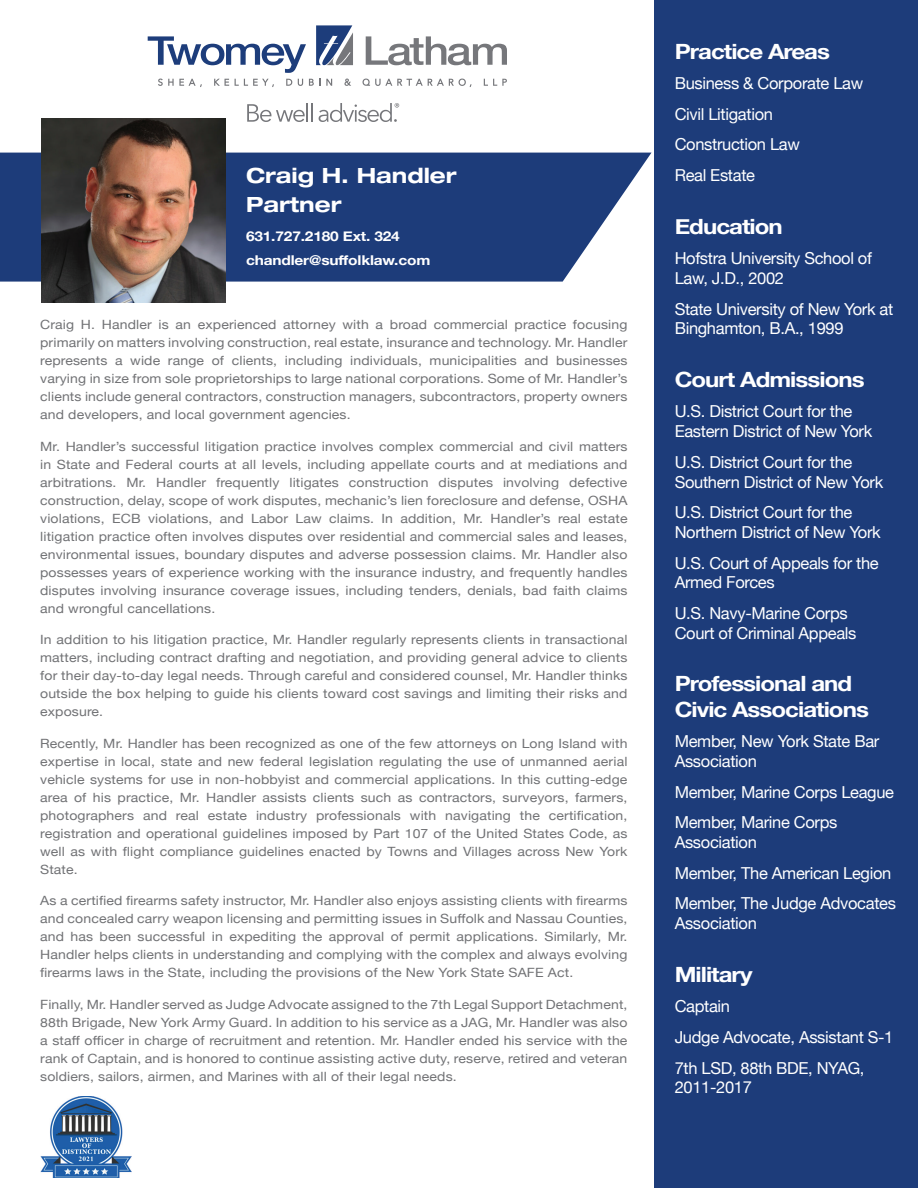
<style>
.page{position:relative;width:918px;height:1188px;background:#fff}
.page>*{position:absolute;margin:0;border:0;box-sizing:border-box;transform-origin:0 0}
.t1{font:700 21px/25.5px "Helvetica Neue";letter-spacing:-.04em;color:#fff;scale:1.15 1}
.t2{font:700 expanded 21px/28.5px "Helvetica Neue LT Std";color:#fff}
.t3{font:16.5px/30.6px "Helvetica Neue";letter-spacing:-.02em;color:#fff}
.t4{font:700 13.5px/24px "Helvetica Neue";letter-spacing:-.01em;color:#fff;scale:1.15 1}
.t5{font:12.75px/18px "Helvetica Neue";letter-spacing:.01em;color:#717275;text-align:justify;scale:1.1 1}
</style>
<div class="page">
<div style="left:654px;top:0;width:264px;height:1188px;background:#1d3c7a"></div>
<svg style="left:158px;top:79px;width:44px;height:8px"></svg>
<svg style="left:214px;top:79px;width:15px;height:7px"></svg>
<svg style="left:235px;top:79px;width:39px;height:8px"></svg>
<svg style="left:286px;top:79px;width:6px;height:7px"></svg>
<svg style="left:298px;top:79px;width:5px;height:7px"></svg>
<svg style="left:309px;top:79px;width:23px;height:7px"></svg>
<svg style="left:344px;top:79px;width:7px;height:7px"></svg>
<svg style="left:363px;top:78px;width:109px;height:9px"></svg>
<svg style="left:484px;top:79px;width:23px;height:7px"></svg>
<svg style="left:148px;top:36px;width:158px;height:37px"></svg>
<svg style="left:366px;top:36px;width:141px;height:29px"></svg>
<svg style="left:316px;top:25px;width:37px;height:40px"></svg>
<svg style="left:247px;top:103px;width:66px;height:19px"></svg>
<svg style="left:319px;top:103px;width:80px;height:19px"></svg>
<svg style="left:0;top:153px;width:651px;height:129px;background:#324e86"></svg>
<img style="left:41px;top:118px;width:185px;height:184px">
<img style="left:40px;top:1096px;width:91px;height:82px">
<h1 class="t2" style="left:246px;top:161px;width:212px">Craig H. Handler<br>Partner</h1>
<p class="t4" style="left:246px;top:224px;width:162px">631.727.2180 Ext. 324 chandler@suffolklaw.com</p>
<p class="t5" style="left:40px;top:316px;width:535px">Craig H. Handler is an experienced attorney with a broad commercial practice focusing primarily on matters involving construction, real estate, insurance and technology. Mr. Handler represents a wide range of clients, including individuals, municipalities and businesses varying in size from sole proprietorships to large national corporations. Some of Mr. Handler’s clients include general contractors, construction managers, subcontractors, property owners and developers, and local government agencies.</p>
<p class="t5" style="left:40px;top:438px;width:535px">Mr. Handler’s successful litigation practice involves complex commercial and civil matters in State and Federal courts at all levels, including appellate courts and at mediations and arbitrations. Mr. Handler frequently litigates construction disputes involving defective construction, delay, scope of work disputes, mechanic’s lien foreclosure and defense, OSHA violations, ECB violations, and Labor Law claims. In addition, Mr. Handler’s real estate litigation practice often involves disputes over residential and commercial sales and leases, environmental issues, boundary disputes and adverse possession claims. Mr. Handler also possesses years of experience working with the insurance industry, and frequently handles disputes involving insurance coverage issues, including tenders, denials, bad faith claims and wrongful cancellations.</p>
<p class="t5" style="left:40px;top:631px;width:535px">In addition to his litigation practice, Mr. Handler regularly represents clients in transactional matters, including contract drafting and negotiation, and providing general advice to clients for their day-to-day legal needs. Through careful and considered counsel, Mr. Handler thinks outside the box helping to guide his clients toward cost savings and limiting their risks and exposure.</p>
<p class="t5" style="left:40px;top:735px;width:535px">Recently, Mr. Handler has been recognized as one of the few attorneys on Long Island with expertise in local, state and new federal legislation regulating the use of unmanned aerial vehicle systems for use in non-hobbyist and commercial applications. In this cutting-edge area of his practice, Mr. Handler assists clients such as contractors, surveyors, farmers, photographers and real estate industry professionals with navigating the certification, registration and operational guidelines imposed by Part 107 of the United States Code, as well as with flight compliance guidelines enacted by Towns and Villages across New York State.</p>
<p class="t5" style="left:40px;top:892px;width:535px">As a certified firearms safety instructor, Mr. Handler also enjoys assisting clients with firearms and concealed carry weapon licensing and permitting issues in Suffolk and Nassau Counties, and has been successful in expediting the approval of permit applications. Similarly, Mr.<br>Handler helps clients in understanding and complying with the complex and always evolving firearms laws in the State, including the provisions of the New York State SAFE Act.</p>
<p class="t5" style="left:40px;top:996px;width:535px">Finally, Mr. Handler served as Judge Advocate assigned to the 7th Legal Support Detachment, 88th Brigade, New York Army Guard. In addition to his service as a JAG, Mr. Handler was also a staff officer in charge of recruitment and retention. Mr. Handler ended his service with the rank of Captain, and is honored to continue assisting active duty, reserve, retired and veteran soldiers, sailors, airmen, and Marines with all of their legal needs.</p>
<h1 class="t1" style="left:675px;top:39px;width:137px">Practice Areas</h1>
<p class="t3" style="left:675px;top:69px;width:190px">Business &amp; Corporate Law<br>Civil Litigation<br>Construction Law<br>Real Estate</p>
<h1 class="t1" style="left:675px;top:214px;width:95px">Education</h1>
<p class="t3" style="left:675px;top:249px;width:199px;line-height:19.8px">Hofstra University School of<br>Law, J.D., 2002</p>
<p class="t3" style="left:675px;top:300px;width:220px;line-height:19.8px">State University of New York at<br>Binghamton, B.A., 1999</p>
<h1 class="t1" style="left:675px;top:367px;width:167px">Court Admissions</h1>
<p class="t3" style="left:675px;top:403px;width:199px;line-height:19.8px">U.S. District Court for the<br>Eastern District of New York</p>
<p class="t3" style="left:675px;top:453px;width:210px;line-height:19.8px">U.S. District Court for the<br>Southern District of New York</p>
<p class="t3" style="left:675px;top:503px;width:208px;line-height:19.8px">U.S. District Court for the<br>Northern District of New York</p>
<p class="t3" style="left:675px;top:554px;width:206px;line-height:19.8px">U.S. Court of Appeals for the<br>Armed Forces</p>
<p class="t3" style="left:675px;top:604px;width:183px;line-height:19.8px">U.S. Navy-Marine Corps<br>Court of Criminal Appeals</p>
<h1 class="t1" style="left:675px;top:672px;width:170px">Professional and<br>Civic Associations</h1>
<p class="t3" style="left:675px;top:733px;width:206px;line-height:19.8px">Member, New York State Bar<br>Association</p>
<p class="t3" style="left:675px;top:778px;width:221px">Member, Marine Corps League<br>Member, Marine Corps</p>
<p class="t3" style="left:675px;top:828px;width:223px">Association<br>Member, The American Legion<br>Member, The Judge Advocates</p>
<p class="t3" style="left:675px;top:909px;width:84px">Association</p>
<h1 class="t1" style="left:675px;top:962px;width:69px">Military</h1>
<p class="t3" style="left:675px;top:992px;width:220px">Captain<br>Judge Advocate, Assistant S-1<br>7th LSD, 88th BDE, NYAG,</p>
<p class="t3" style="left:675px;top:1073px;width:79px">2011-2017</p>
</div>
